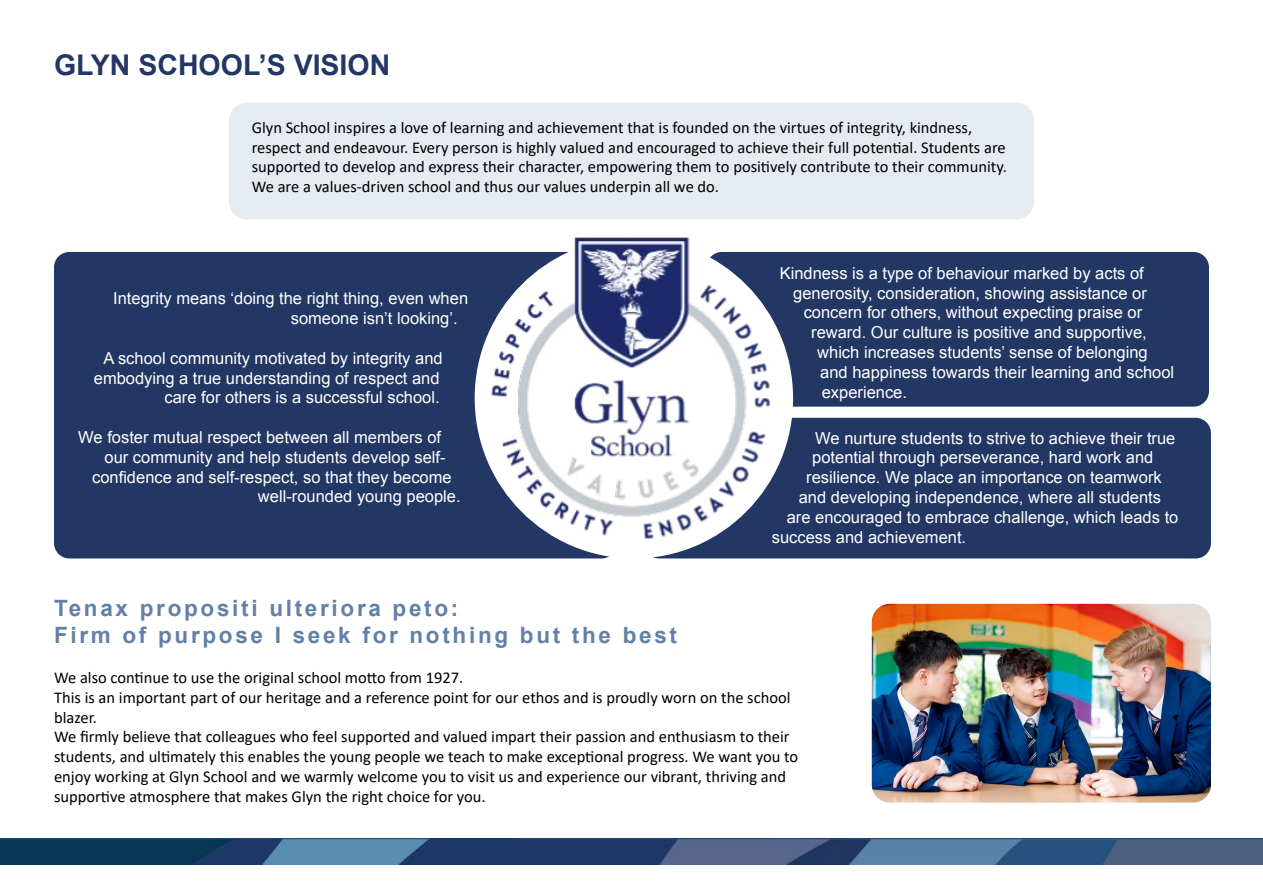
<style>
.page{position:relative;width:1263px;height:893px;background:#fff}
.page>*{position:absolute;margin:0;border:0;box-sizing:border-box;transform-origin:0 0}
.t1{font:700 28.5px "Arial";color:#233764}
.t2{font:700 22.5px/27px "Arial";letter-spacing:.12em;color:#6281a6}
.t3{font:16.5px/19.8px "Calibri";color:#000}
.t4{font:16.5px/19.8px "Arial";color:#fff}
</style>
<div class="page">
<div style="left:54px;top:252px;width:563px;height:306px;background:#233764;border-radius:15px"></div>
<div style="left:706px;top:252px;width:503px;height:155px;background:#233764;border-radius:15px"></div>
<div style="left:644px;top:418px;width:567px;height:140px;background:#233764;border-radius:15px"></div>
<div style="left:229px;top:102px;width:805px;height:117px;background:#e5ebf1;border-radius:18px"></div>
<img style="left:0;top:839px;width:1263px;height:25px">
<img style="left:470px;top:237px;width:306px;height:322px">
<img style="left:872px;top:604px;width:339px;height:199px">
<h1 class="t1" style="left:54px;top:46px;width:338px">GLYN SCHOOL’S VISION</h1>
<p class="t3" style="left:252px;top:117px;width:757px">Glyn School inspires a love of learning and achievement that is founded on the virtues of integrity, kindness, respect and endeavour. Every person is highly valued and encouraged to achieve their full potential. Students are supported to develop and express their character, empowering them to positively contribute to their community.<br>We are a values-driven school and thus our values underpin all we do.</p>
<p class="t4" style="left:291px;top:289px;width:179px;text-indent:-178px">Integrity means ‘doing the right thing, even when someone isn’t looking’.</p>
<p class="t4" style="left:94px;top:348px;width:350px;text-align:right">A school community motivated by integrity and embodying a true understanding of respect and care for others is a successful school.</p>
<p class="t4" style="left:78px;top:427px;width:364px">We foster mutual respect between all members of</p>
<p class="t4" style="left:104px;top:447px;width:343px">our community and help students develop self-</p>
<p class="t4" style="left:92px;top:467px;width:361px">confidence and self-respect, so that they become</p>
<p class="t4" style="left:258px;top:487px;width:204px">well-rounded young people.</p>
<p class="t4" style="left:780px;top:263px;width:366px">Kindness is a type of behaviour marked by acts of</p>
<p class="t4" style="left:793px;top:283px;width:355px">generosity, consideration, showing assistance or</p>
<p class="t4" style="left:804px;top:303px;width:340px">concern for others, without expecting praise or</p>
<p class="t4" style="left:811px;top:323px;width:337px">reward. Our culture is positive and supportive,</p>
<p class="t4" style="left:817px;top:343px;width:332px">which increases students’ sense of belonging</p>
<p class="t4" style="left:820px;top:362px;width:356px">and happiness towards their learning and school</p>
<p class="t4" style="left:822px;top:382px;width:87px">experience.</p>
<p class="t4" style="left:815px;top:428px;width:362px">We nurture students to strive to achieve their true</p>
<p class="t4" style="left:812px;top:448px;width:343px">potential through perseverance, hard work and</p>
<p class="t4" style="left:806px;top:468px;width:357px">resilience. We place an importance on teamwork</p>
<p class="t4" style="left:799px;top:487px;width:364px">and developing independence, where all students</p>
<p class="t4" style="left:787px;top:507px;width:393px">are encouraged to embrace challenge, which leads to</p>
<p class="t4" style="left:772px;top:527px;width:196px">success and achievement.</p>
<h2 class="t2" style="left:54px;top:596px;width:625px">Tenax propositi ulteriora peto:<br>Firm of purpose I seek for nothing but the best</h2>
<p class="t3" style="left:54px;top:667px;width:746px">We also continue to use the original school motto from 1927.<br>This is an important part of our heritage and a reference point for our ethos and is proudly worn on the school blazer.<br>We firmly believe that colleagues who feel supported and valued impart their passion and enthusiasm to their students, and ultimately this enables the young people we teach to make exceptional progress. We want you to enjoy working at Glyn School and we warmly welcome you to visit us and experience our vibrant, thriving and supportive atmosphere that makes Glyn the right choice for you.</p>
</div>
